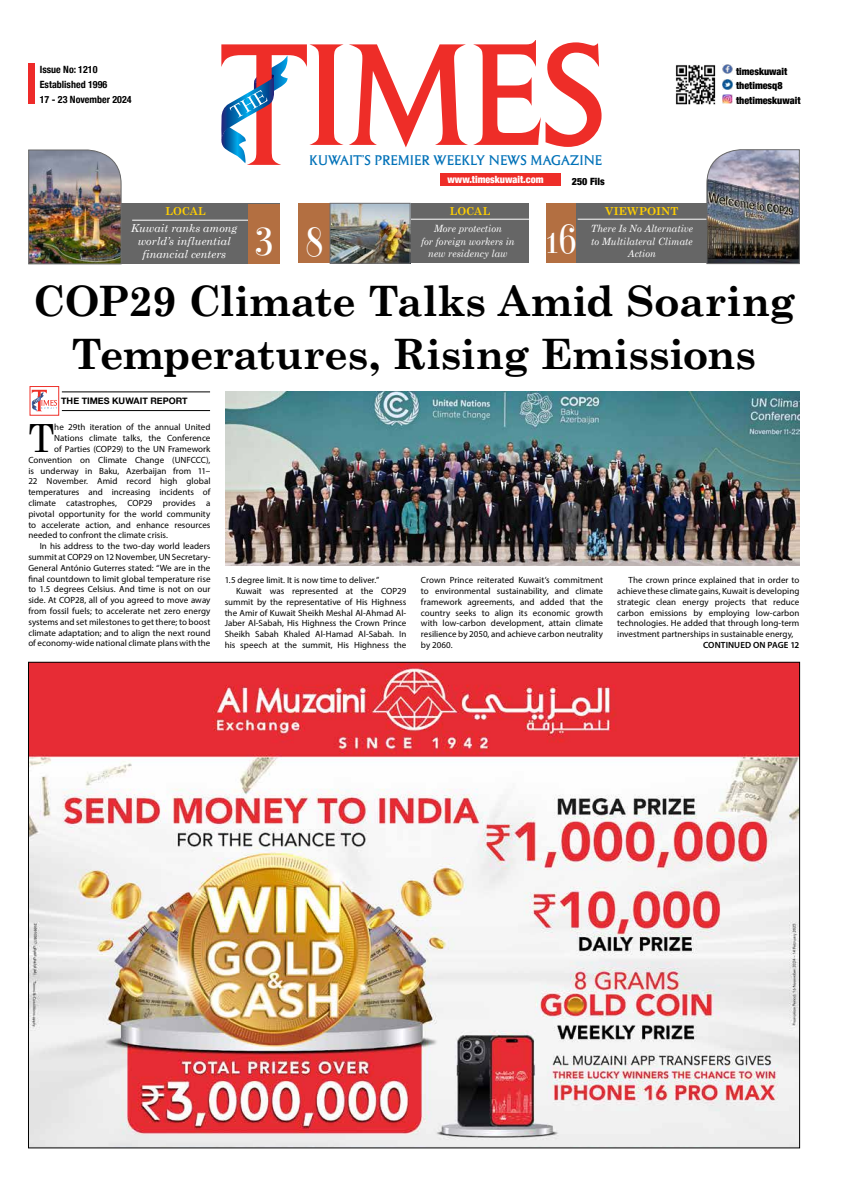
<style>
.page{position:relative;width:842px;height:1191px;background:#fff}
.page>*{position:absolute;margin:0;border:0;box-sizing:border-box;transform-origin:0 0}
.t1{font:43.1px "Elsie";color:#fff;scale:.86 1}
.t2{font:700 42px/53px "Century Schoolbook";letter-spacing:-.015em;color:#000;text-align:center}
.t3{font:41px "Elsie";color:#fff}
.t4{font:38.9px "Century Schoolbook";color:#000}
.t5{font:14.5px "Columna Sol SCD";color:#0071b8}
.t6{font:italic 11px/13px "Century Schoolbook";color:#fff;text-align:center}
.t7{font:700 11px "Century Schoolbook";letter-spacing:.015em;color:#ffcf01;scale:.96 1}
.t8{font:700 11px "Century Schoolbook";letter-spacing:.015em;color:#ffcf01}
.t9{font:italic 10px/12.8px "Century Schoolbook";color:#fff;text-align:center;scale:.95 1}
.t10{font:700 condensed 10px/15px "Helvetica Neue";color:#000}
.t11{font:900 condensed 10px/14.6px "Helvetica Neue";color:#000}
.t12{font:900 condensed 10px "Helvetica Neue";color:#fff}
.t13{font:9px/10.8px "Myriad Pro";color:#000;text-align:justify}
.t14{font:700 9px "Helvetica Neue";color:#000}
.t15{font:600 9px "Myriad Pro";letter-spacing:.01em;color:#000}
</style>
<div class="page">
<img style="left:30px;top:664px;width:768px;height:482px">
<hr style="left:62px;top:410px;width:148px;height:1px;background:#000">
<hr style="left:62px;top:391px;width:148px;height:1px;background:#000">
<div style="left:30px;top:386px;width:29px;height:29px;border:1px solid #ee312a"></div>
<svg style="left:32px;top:390px;width:25px;height:21px"></svg>
<div style="left:30px;top:203px;width:250px;height:61px;background:#666"></div>
<hr style="left:132px;top:220px;width:140px;height:1px;background:#fff">
<img style="left:28px;top:150px;width:93px;height:114px">
<div style="left:248px;top:204px;width:31px;height:59px;background:#b36f41"></div>
<svg style="left:221px;top:40px;width:380px;height:125px"></svg>
<div style="left:441px;top:174px;width:120px;height:12px;background:#ee2d28"></div>
<svg style="left:722px;top:64px;width:10px;height:10px"></svg>
<svg style="left:723px;top:80px;width:9px;height:24px"></svg>
<div style="left:28px;top:63px;width:7px;height:40px;background:#ee2a29"></div>
<img style="left:675px;top:65px;width:41px;height:40px">
<div style="left:299px;top:203px;width:229px;height:60px;background:#666"></div>
<div style="left:298px;top:203px;width:32px;height:60px;background:#b36f41"></div>
<hr style="left:403px;top:219px;width:140px;height:1px;background:#fff">
<img style="left:332px;top:205px;width:76px;height:56px">
<div style="left:330px;top:203px;width:80px;height:60px;border:1px solid #6d6e71"></div>
<div style="left:546px;top:203px;width:253px;height:60px;background:#666"></div>
<div style="left:546px;top:203px;width:30px;height:60px;background:#b36f41"></div>
<hr style="left:578px;top:219px;width:139px;height:1px;background:#fff">
<img style="left:707px;top:149px;width:92px;height:115px">
<img style="left:225px;top:391px;width:574px;height:175px">
<p class="t10" style="left:40px;top:61px;width:93px">Issue No: 1210<br>Established 1996<br>17 - 23 November 2024</p>
<p class="t11" style="left:736px;top:63px;width:66px">timeskuwait thetimesq8 thetimeskuwait</p>
<p class="t7" style="left:165px;top:204px;width:44px">LOCAL</p>
<h3 class="t5" style="left:309px;top:153px;width:294px">KUWAIT’S PREMIER WEEKLY NEWS MAGAZINE</h3>
<p class="t12" style="left:448px;top:172px;width:97px">www.timeskuwait.com</p>
<p class="t11" style="left:572px;top:173px;width:34px">250 Fils</p>
<p class="t7" style="left:450px;top:204px;width:44px">LOCAL</p>
<p class="t8" style="left:605px;top:204px;width:75px">VIEWPOINT</p>
<p class="t6" style="left:131px;top:221px;width:108px">Kuwait ranks among world’s influential financial centers</p>
<h3 class="t3" style="left:254px;top:212px;width:22px">3</h3>
<h1 class="t1" style="left:544px;top:216px;width:41px">16</h1>
<p class="t9" style="left:591px;top:222px;width:109px;text-align:left">There Is No Alternative to Multilateral Climate</p>
<p class="t9" style="left:421px;top:222px;width:100px">More protection<br>for foreign workers in</p>
<h1 class="t1" style="left:304px;top:218px;width:26px">8</h1>
<p class="t9" style="left:428px;top:247px;width:85px">new residency law</p>
<h2 class="t2" style="left:33px;top:273px;width:764px">COP29 Climate Talks Amid Soaring<br>Temperatures, Rising Emissions</h2>
<p class="t9" style="left:628px;top:247px;width:31px">Action</p>
<p class="t14" style="left:61px;top:393px;width:128px">THE TIMES KUWAIT REPORT</p>
<h3 class="t4" style="left:28px;top:413px;width:27px">T</h3>
<p class="t13" style="left:54px;top:422px;width:158px">he 29th iteration of the annual United</p>
<p class="t13" style="left:54px;top:432px;width:158px">Nations climate talks, the Conference</p>
<p class="t13" style="left:54px;top:443px;width:158px">of Parties (COP29) to the UN Framework</p>
<p class="t13" style="left:28px;top:454px;width:184px">Convention on Climate Change (UNFCCC),</p>
<p class="t13" style="left:28px;top:465px;width:184px">is underway in Baku, Azerbaijan from 11–</p>
<p class="t13" style="left:28px;top:476px;width:184px">22 November. Amid record high global</p>
<p class="t13" style="left:28px;top:486px;width:184px">temperatures and increasing incidents of</p>
<p class="t13" style="left:28px;top:497px;width:184px">climate catastrophes, COP29 provides a</p>
<p class="t13" style="left:28px;top:508px;width:184px">pivotal opportunity for the world community</p>
<p class="t13" style="left:28px;top:519px;width:184px">to accelerate action, and enhance resources</p>
<p class="t13" style="left:28px;top:530px;width:141px">needed to confront the climate crisis.</p>
<p class="t13" style="left:40px;top:540px;width:172px">In his address to the two-day world leaders</p>
<p class="t13" style="left:28px;top:551px;width:184px">summit at COP29 on 12 November, UN Secretary-</p>
<p class="t13" style="left:28px;top:562px;width:184px">General António Guterres stated: “We are in the</p>
<p class="t13" style="left:28px;top:573px;width:184px">final countdown to limit global temperature rise</p>
<p class="t13" style="left:28px;top:584px;width:184px">to 1.5 degrees Celsius. And time is not on our</p>
<p class="t13" style="left:28px;top:594px;width:184px">side. At COP28, all of you agreed to move away</p>
<p class="t13" style="left:28px;top:605px;width:184px">from fossil fuels; to accelerate net zero energy</p>
<p class="t13" style="left:28px;top:616px;width:184px">systems and set milestones to get there; to boost</p>
<p class="t13" style="left:28px;top:627px;width:184px">climate adaptation; and to align the next round</p>
<p class="t13" style="left:28px;top:638px;width:184px">of economy-wide national climate plans with the</p>
<p class="t13" style="left:225px;top:574px;width:156px">1.5 degree limit. It is now time to deliver.”</p>
<p class="t13" style="left:236px;top:585px;width:172px">Kuwait was represented at the COP29</p>
<p class="t13" style="left:225px;top:596px;width:183px">summit by the representative of His Highness</p>
<p class="t13" style="left:225px;top:607px;width:183px">the Amir of Kuwait Sheikh Meshal Al-Ahmad Al-</p>
<p class="t13" style="left:225px;top:618px;width:183px">Jaber Al-Sabah, His Highness the Crown Prince</p>
<p class="t13" style="left:225px;top:628px;width:183px">Sheikh Sabah Khaled Al-Hamad Al-Sabah. In</p>
<p class="t13" style="left:225px;top:639px;width:183px">his speech at the summit, His Highness the</p>
<p class="t13" style="left:421px;top:574px;width:184px">Crown Prince reiterated Kuwait’s commitment to environmental sustainability, and climate framework agreements, and added that the country seeks to align its economic growth with low-carbon development, attain climate resilience by 2050, and achieve carbon neutrality by 2060.</p>
<p class="t13" style="left:617px;top:574px;width:184px;text-indent:11px">The crown prince explained that in order to achieve these climate gains, Kuwait is developing strategic clean energy projects that reduce carbon emissions by employing low-carbon technologies. He added that through long-term investment partnerships in sustainable energy,</p>
<p class="t15" style="left:703px;top:639px;width:98px">CONTINUED ON PAGE 12</p>
</div>
